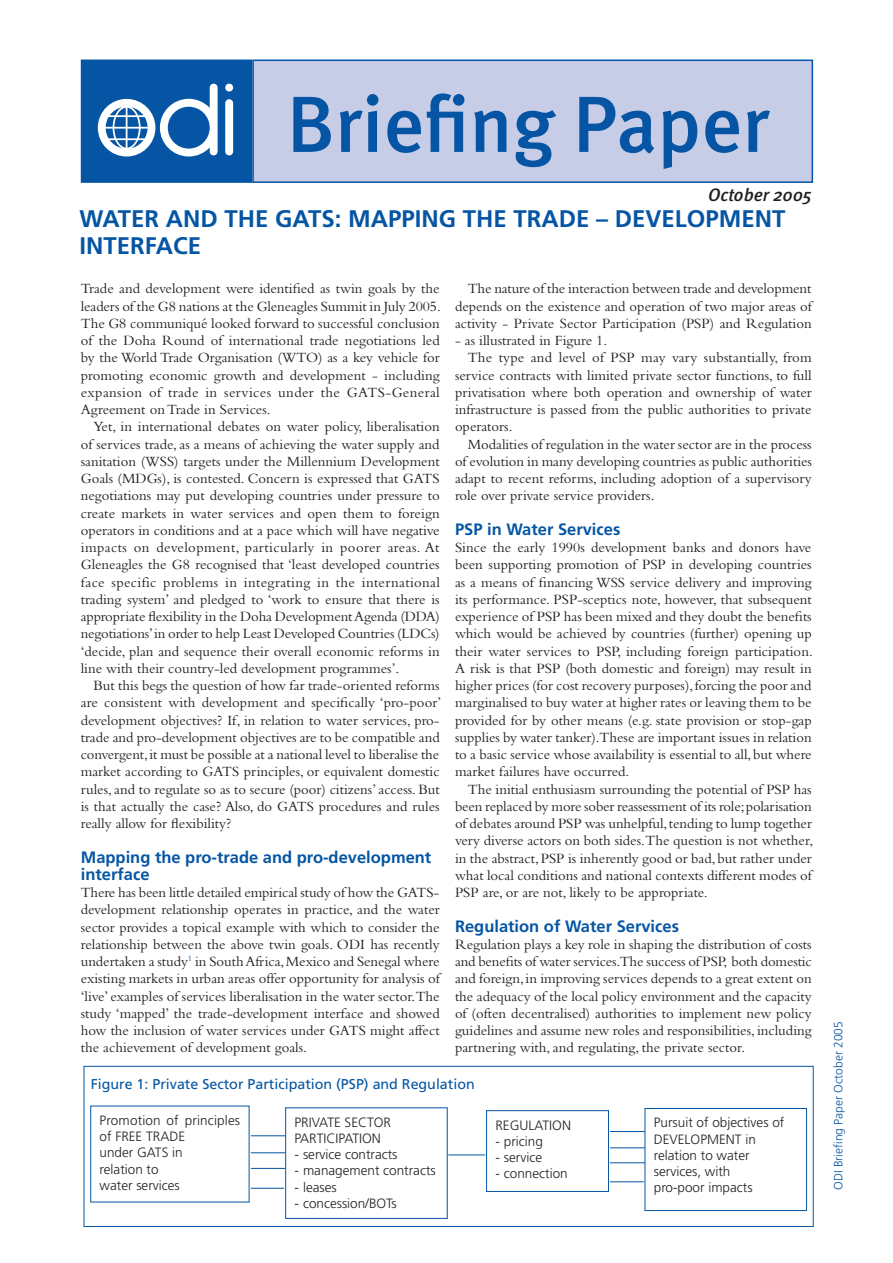
<style>
.page{position:relative;width:893px;height:1263px;background:#fff}
.page>*{position:absolute;margin:0;border:0;box-sizing:border-box;transform-origin:0 0}
.t1{font:500 79.5px "Meta";color:#0555a4}
.t2{font:700 24px/27px "Frutiger";color:#0555a4}
.t3{font:italic 500 18px "Meta";color:#231f20}
.t4{font:700 16.5px/17.2px "Frutiger";color:#0555a4}
.t5{font:14.7px/17.2px "Bembo";color:#231f20;text-align:justify}
.t6{font:14.25px "Frutiger";color:#0555a4}
.t7{font:300 13.5px/16.2px "Frutiger";color:#231f20}
.t8{font:300 12px "Frutiger";color:#0555a4}
</style>
<div class="page">
<div style="left:82px;top:60px;width:170px;height:122px;background:#0555a4"></div>
<div style="left:81px;top:60px;width:171px;height:123px;border:2px solid #0555a4"></div>
<div style="left:253px;top:60px;width:559px;height:122px;background:#c7cde6"></div>
<div style="left:252px;top:60px;width:561px;height:123px;border:2px solid #0555a4"></div>
<div style="left:225px;top:99px;width:8px;height:56px;background:#fff;border-radius:4px"></div>
<div style="left:225px;top:84px;width:8px;height:8px;background:#fff;border-radius:50%"></div>
<svg style="left:98px;top:84px;width:120px;height:73px"></svg>
<div style="left:285px;top:1107px;width:163px;height:112px;border:1px solid #0555a4"></div>
<div style="left:486px;top:1110px;width:123px;height:82px;border:1px solid #0555a4"></div>
<div style="left:645px;top:1108px;width:162px;height:103px;border:1px solid #0555a4"></div>
<hr style="left:251px;top:1135px;width:34px;height:1px;background:#0555a4">
<hr style="left:251px;top:1152px;width:34px;height:1px;background:#0555a4">
<hr style="left:251px;top:1168px;width:34px;height:1px;background:#0555a4">
<hr style="left:251px;top:1188px;width:33px;height:1px;background:#0555a4">
<hr style="left:448px;top:1154px;width:37px;height:1px;background:#0555a4">
<hr style="left:610px;top:1131px;width:35px;height:1px;background:#0555a4">
<hr style="left:610px;top:1147px;width:35px;height:1px;background:#0555a4">
<hr style="left:610px;top:1162px;width:35px;height:1px;background:#0555a4">
<hr style="left:610px;top:1181px;width:34px;height:1px;background:#0555a4">
<div style="left:84px;top:1066px;width:730px;height:161px;border:1px solid #0555a4"></div>
<h1 class="t1" style="left:287px;top:78px;width:484px">Briefing Paper</h1>
<p class="t3" style="left:708px;top:184px;width:105px">October 2005</p>
<h2 class="t2" style="left:79px;top:206px;width:708px">WATER AND THE GATS: MAPPING THE TRADE – DEVELOPMENT<br>INTERFACE</h2>
<p class="t5" style="left:81px;top:280px;width:362px">Trade and development were identified as twin goals by the leaders of the G8 nations at the Gleneagles Summit in July 2005.<br>The G8 communiqué looked forward to successful conclusion of the Doha Round of international trade negotiations led by the World Trade Organisation (WTO) as a key vehicle for promoting economic growth and development - including expansion of trade in services under the GATS-General Agreement on Trade in Services.</p>
<p class="t5" style="left:81px;top:418px;width:361px;text-indent:13px">Yet, in international debates on water policy, liberalisation of services trade, as a means of achieving the water supply and sanitation (WSS) targets under the Millennium Development Goals (MDGs), is contested. Concern is expressed that GATS negotiations may put developing countries under pressure to create markets in water services and open them to foreign operators in conditions and at a pace which will have negative impacts on development, particularly in poorer areas. At Gleneagles the G8 recognised that ‘least developed countries face specific problems in integrating in the international trading system’ and pledged to ‘work to ensure that there is appropriate flexibility in the Doha Development Agenda (DDA) negotiations’ in order to help Least Developed Countries (LDCs) ‘decide, plan and sequence their overall economic reforms in line with their country-led development programmes’.</p>
<p class="t5" style="left:81px;top:677px;width:362px;text-align:left;text-indent:13px">But this begs the question of how far trade-oriented reforms are consistent with development and specifically ‘pro-poor’ development objectives? If, in relation to water services, pro&shy;trade and pro-development objectives are to be compatible and convergent, it must be possible at a national level to liberalise the market according to GATS principles, or equivalent domestic rules, and to regulate so as to secure (poor) citizens’ access. But is that actually the case? Also, do GATS procedures and rules really allow for flexibility?</p>
<p class="t4" style="left:81px;top:848px;width:352px">Mapping the pro-trade and pro-development interface</p>
<p class="t5" style="left:81px;top:884px;width:360px">There has been little detailed empirical study of how the GATS&shy;development relationship operates in practice, and the water sector provides a topical example with which to consider the relationship between the above twin goals. ODI has recently undertaken a study<sup>1</sup> in South Africa, Mexico and Senegal where existing markets in urban areas offer opportunity for analysis of ‘live’ examples of services liberalisation in the water sector.The study ‘mapped’ the trade-development interface and showed how the inclusion of water services under GATS might affect the achievement of development goals.</p>
<p class="t5" style="left:455px;top:280px;width:358px;text-indent:13px">The nature of the interaction between trade and development depends on the existence and operation of two major areas of activity - Private Sector Participation (PSP) and Regulation</p>
<p class="t5" style="left:455px;top:332px;width:154px">- as illustrated in Figure 1.</p>
<p class="t5" style="left:468px;top:349px;width:345px">The type and level of PSP may vary substantially, from</p>
<p class="t5" style="left:455px;top:366px;width:358px">service contracts with limited private sector functions, to full</p>
<p class="t5" style="left:455px;top:383px;width:358px">privatisation where both operation and ownership of water</p>
<p class="t5" style="left:455px;top:401px;width:358px">infrastructure is passed from the public authorities to private</p>
<p class="t5" style="left:455px;top:418px;width:59px">operators.</p>
<p class="t5" style="left:468px;top:435px;width:345px">Modalities of regulation in the water sector are in the process</p>
<p class="t5" style="left:455px;top:452px;width:358px">of evolution in many developing countries as public authorities</p>
<p class="t5" style="left:455px;top:470px;width:358px">adapt to recent reforms, including adoption of a supervisory</p>
<p class="t5" style="left:455px;top:487px;width:201px">role over private service providers.</p>
<p class="t4" style="left:455px;top:520px;width:167px">PSP in Water Services</p>
<p class="t5" style="left:455px;top:539px;width:359px">Since the early 1990s development banks and donors have been supporting promotion of PSP in developing countries as a means of financing WSS service delivery and improving its performance. PSP-sceptics note, however, that subsequent experience of PSP has been mixed and they doubt the benefits which would be achieved by countries (further) opening up their water services to PSP, including foreign participation.<br>A risk is that PSP (both domestic and foreign) may result in higher prices (for cost recovery purposes), forcing the poor and marginalised to buy water at higher rates or leaving them to be provided for by other means (e.g. state provision or stop-gap supplies by water tanker).These are important issues in relation to a basic service whose availability is essential to all, but where market failures have occurred.</p>
<p class="t5" style="left:455px;top:780px;width:360px;text-indent:13px">The initial enthusiasm surrounding the potential of PSP has been replaced by more sober reassessment of its role; polarisation of debates around PSP was unhelpful, tending to lump together very diverse actors on both sides.The question is not whether, in the abstract, PSP is inherently good or bad, but rather under what local conditions and national contexts different modes of PSP are, or are not, likely to be appropriate.</p>
<p class="t4" style="left:455px;top:917px;width:226px">Regulation of Water Services</p>
<p class="t5" style="left:455px;top:935px;width:358px">Regulation plays a key role in shaping the distribution of costs and benefits of water services.The success of PSP, both domestic and foreign, in improving services depends to a great extent on the adequacy of the local policy environment and the capacity of (often decentralised) authorities to implement new policy guidelines and assume new roles and responsibilities, including partnering with, and regulating, the private sector.</p>
<p class="t6" style="left:91px;top:1076px;width:386px">Figure 1: Private Sector Participation (PSP) and Regulation</p>
<p class="t7" style="left:100px;top:1112px;width:142px">Promotion of principles of FREE TRADE<br>under GATS in<br>relation to<br>water services</p>
<p class="t7" style="left:295px;top:1114px;width:98px">PRIVATE SECTOR<br>PARTICIPATION</p>
<p class="t7" style="left:654px;top:1115px;width:132px">Pursuit of objectives of<br>DEVELOPMENT in relation to water services, with pro-poor impacts</p>
<p class="t7" style="left:495px;top:1117px;width:77px">REGULATION</p>
<p class="t7" style="left:495px;top:1133px;width:49px">- pricing</p>
<p class="t7" style="left:495px;top:1149px;width:48px">- service</p>
<p class="t7" style="left:495px;top:1166px;width:74px">- connection</p>
<p class="t7" style="left:295px;top:1147px;width:104px">- service contracts</p>
<p class="t7" style="left:295px;top:1163px;width:143px">- management contracts</p>
<p class="t7" style="left:295px;top:1179px;width:44px">- leases</p>
<p class="t7" style="left:295px;top:1195px;width:104px">- concession/BOTs</p>
<p class="t8" style="left:832px;top:1190px;width:170px;rotate:-90deg">ODI Briefing Paper October 2005</p>
</div>
